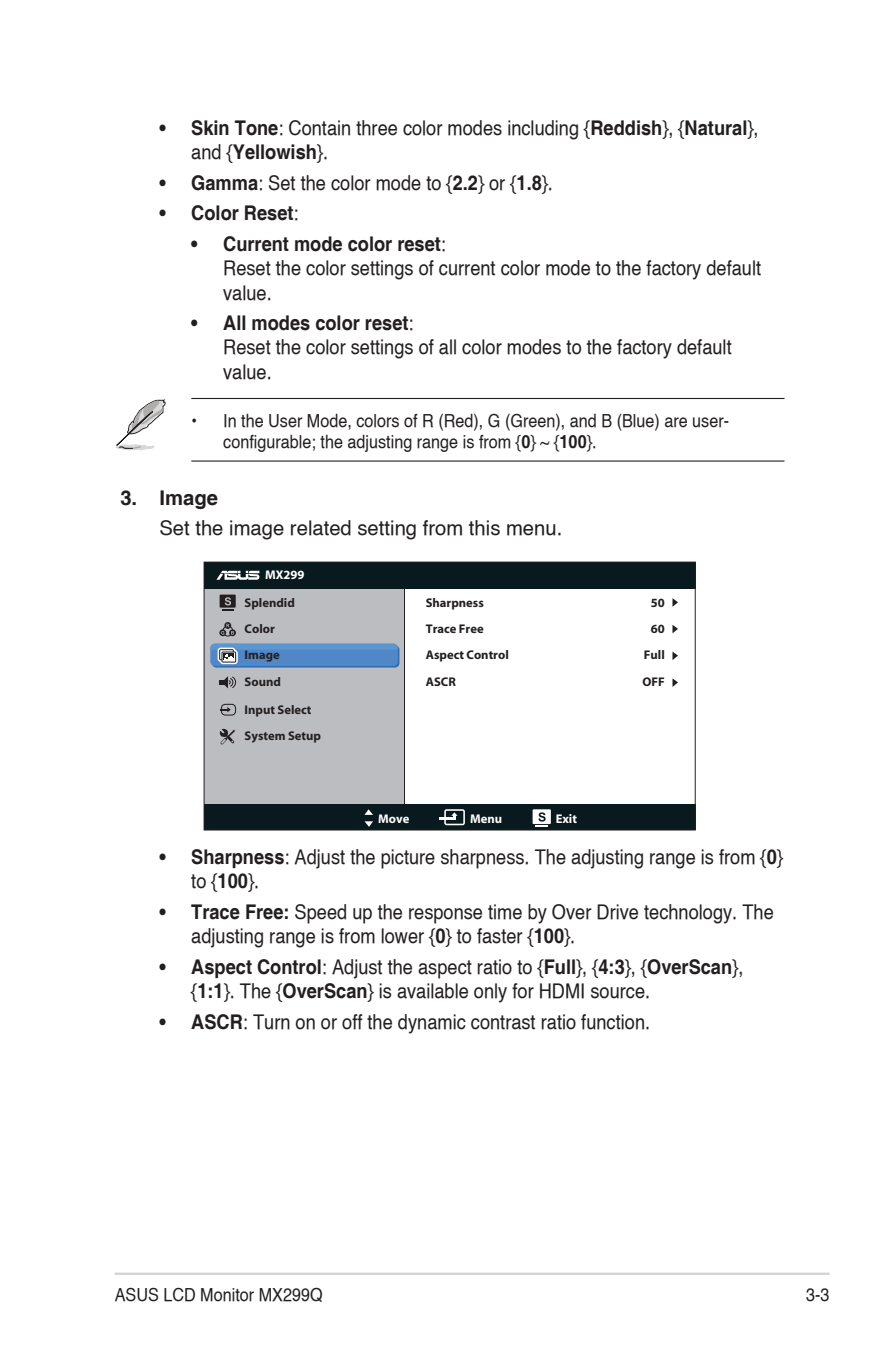
<style>
.page{position:relative;width:893px;height:1346px;background:#fff}
.page>*{position:absolute;margin:0;border:0;box-sizing:border-box;transform-origin:0 0}
.t1{font:20.25px/24.3px "Helvetica";color:#231f20;scale:.9 1}
.t2{font:20.25px "Helvetica";color:#231f20}
.t3{font:700 20.25px "Helvetica";color:#231f20;scale:.9 1}
.t4{font:700 20.25px "Helvetica";color:#231f20}
.t5{font:18px/21.6px "Helvetica";color:#231f20;scale:.9 1}
.t6{font:700 12.6px/25.9px "Myriad";color:#231f20}
.t7{font:700 12.6px "Myriad";color:#fff}
.s1{font-weight:700}
.s2{font-weight:400}
</style>
<div class="page">
<hr style="left:115px;top:1272px;width:714px;height:3px;background:#d1d2d4">
<hr style="left:191px;top:398px;width:593px;height:1px;background:#231f20">
<hr style="left:191px;top:460px;width:593px;height:2px;background:#231f20">
<svg style="left:115px;top:399px;width:51px;height:51px"></svg>
<div style="left:204px;top:562px;width:491px;height:27px;background:#091a1f"></div>
<div style="left:204px;top:803px;width:491px;height:27px;background:#091a1f"></div>
<div style="left:204px;top:589px;width:201px;height:214px;background:#bcbdc0"></div>
<div style="left:204px;top:562px;width:492px;height:268px;border:1px solid #231f20"></div>
<hr style="left:404px;top:589px;width:1px;height:214px;background:#231f20">
<div style="left:220px;top:594px;width:16px;height:13px;background:#231f20"></div>
<svg style="left:222px;top:597px;width:11px;height:13px"></svg>
<svg style="left:221px;top:624px;width:13px;height:12px"></svg>
<svg style="left:220px;top:676px;width:16px;height:12px"></svg>
<svg style="left:220px;top:704px;width:16px;height:11px"></svg>
<svg style="left:219px;top:728px;width:17px;height:17px"></svg>
<div style="left:212px;top:645px;width:187px;height:22px;background:#2d6fb7;border-radius:4px"></div>
<svg style="left:216px;top:571px;width:43px;height:9px"></svg>
<svg style="left:533px;top:809px;width:18px;height:18px"></svg>
<svg style="left:364px;top:809px;width:9px;height:6px"></svg>
<svg style="left:364px;top:821px;width:9px;height:6px"></svg>
<svg style="left:672px;top:598px;width:6px;height:9px"></svg>
<svg style="left:672px;top:625px;width:6px;height:8px"></svg>
<svg style="left:672px;top:651px;width:6px;height:9px"></svg>
<svg style="left:672px;top:678px;width:6px;height:9px"></svg>
<svg style="left:439px;top:809px;width:26px;height:16px"></svg>
<svg style="left:210px;top:644px;width:188px;height:22px;background:#598dc6"></svg>
<p class="t1" style="left:191px;top:117px;width:632px;text-indent:-32px"><span class="s1">• Skin Tone</span>: Contain three color modes including {<span class="s1">Reddish</span>}, {<span class="s1">Natural</span>}, and {<span class="s1">Yellowish</span>}.</p>
<p class="t1" style="left:159px;top:172px;width:439px"><span class="s1">• Gamma</span>: Set the color mode to {<span class="s1">2.2</span>} or {<span class="s1">1.8</span>}.</p>
<p class="t3" style="left:159px;top:201px;width:156px">• Color Reset<span class="s2">:</span></p>
<p class="t1" style="left:223px;top:233px;width:599px;text-indent:-32px"><span class="s1">• Current mode color reset</span>:<br>Reset the color settings of current color mode to the factory default value.</p>
<p class="t1" style="left:223px;top:312px;width:567px;text-indent:-32px"><span class="s1">• All modes color reset</span>:<br>Reset the color settings of all color modes to the factory default value.</p>
<p class="t5" style="left:223px;top:409px;width:564px;text-indent:-32px">• In the User Mode, colors of R (Red), G (Green), and B (Blue) are user&shy;configurable; the adjusting range is from {<span class="s1">0</span>} ~ {<span class="s1">100</span>}.</p>
<p class="t4" style="left:120px;top:490px;width:99px">3. Image</p>
<p class="t2" style="left:159px;top:520px;width:404px">Set the image related setting from this menu.</p>
<p class="t7" style="left:265px;top:570px;width:41px">MX299</p>
<p class="t6" style="left:245px;top:591px;width:52px">Splendid<br>Color<br>Image</p>
<p class="t6" style="left:245px;top:669px;width:68px;line-height:27.4px">Sound<br>Input Select</p>
<p class="t6" style="left:426px;top:591px;width:85px">Sharpness<br>Trace Free<br>Aspect Control</p>
<p class="t6" style="left:426px;top:670px;width:32px">ASCR</p>
<p class="t6" style="left:644px;top:591px;width:22px;text-align:center">50<br>60<br>Full</p>
<p class="t6" style="left:642px;top:670px;width:24px">OFF</p>
<p class="t6" style="left:245px;top:724px;width:78px">System Setup</p>
<p class="t7" style="left:378px;top:814px;width:33px">Move</p>
<p class="t7" style="left:470px;top:814px;width:34px">Menu</p>
<p class="t7" style="left:556px;top:814px;width:23px">Exit</p>
<p class="t1" style="left:191px;top:846px;width:659px;text-indent:-32px"><span class="s1">• Sharpness</span>: Adjust the picture sharpness. The adjusting range is from {<span class="s1">0</span>} to {<span class="s1">100</span>}.</p>
<p class="t1" style="left:191px;top:901px;width:649px;text-indent:-32px"><span class="s1">• Trace Free:</span> Speed up the response time by Over Drive technology. The adjusting range is from lower {<span class="s1">0</span>} to faster {<span class="s1">100</span>}.</p>
<p class="t1" style="left:191px;top:956px;width:615px;text-indent:-32px"><span class="s1">• Aspect Control</span>: Adjust the aspect ratio to {<span class="s1">Full</span>}, {<span class="s1">4:3</span>}, {<span class="s1">OverScan</span>}, {<span class="s1">1:1</span>}. The {<span class="s1">OverScan</span>} is available only for HDMI source.</p>
<p class="t1" style="left:159px;top:1011px;width:547px"><span class="s1">• ASCR</span>: Turn on or off the dynamic contrast ratio function.</p>
<p class="t5" style="left:115px;top:1285px;width:233px">ASUS LCD Monitor MX299Q</p>
<p class="t5" style="left:806px;top:1285px;width:28px">3-3</p>
</div>
